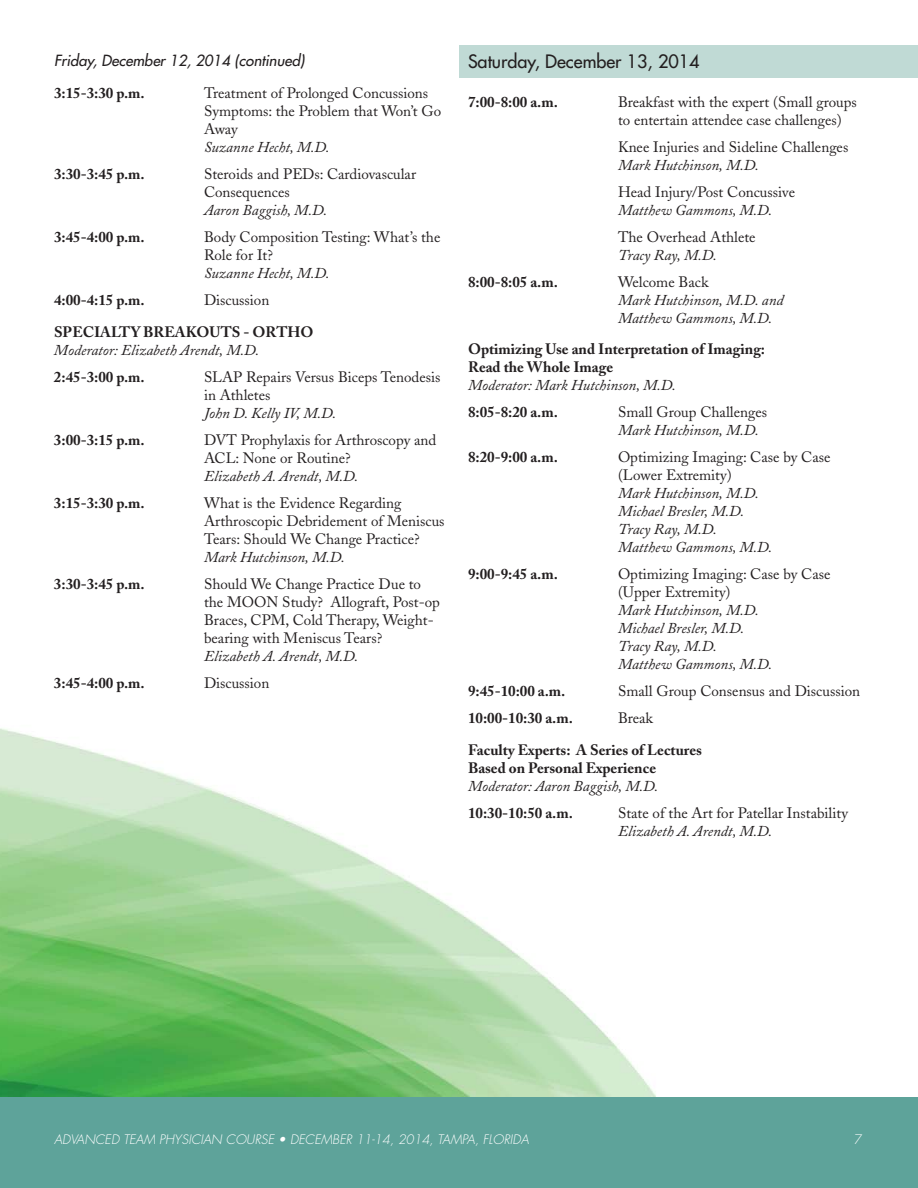
<style>
.page{position:relative;width:918px;height:1188px;background:#fff}
.page>*{position:absolute;margin:0;border:0;box-sizing:border-box;transform-origin:0 0}
.t1{font:18px "Futura";color:#231f20}
.t2{font:15px/18px "Adobe Caslon";color:#231f20}
.t3{font:italic 15px/18px "Adobe Caslon";color:#231f20}
.t4{font:700 15px/18px "Adobe Caslon";color:#231f20}
.t5{font:italic 15px "Futura";color:#231f20}
.t6{font:italic 300 12.75px "Futura";color:#fff}
.t7{font:300 12.75px "Futura";color:#fff}
</style>
<div class="page">
<img style="left:0;top:728px;width:656px;height:369px">
<div style="left:459px;top:45px;width:459px;height:33px;background:#c0dad5"></div>
<div style="left:0;top:1097px;width:918px;height:91px;background:#5ea39a"></div>
<p class="t5" style="left:54px;top:51px;width:252px">Friday, December 12, 2014 (continued)</p>
<p class="t4" style="left:54px;top:84px;width:92px">3:15-3:30 p.m.</p>
<p class="t2" style="left:204px;top:84px;width:239px">Treatment of Prolonged Concussions<br>Symptoms: the Problem that Won’t Go<br>Away</p>
<p class="t3" style="left:204px;top:139px;width:127px">Suzanne Hecht, M.D.</p>
<p class="t4" style="left:54px;top:165px;width:92px">3:30-3:45 p.m.</p>
<p class="t2" style="left:204px;top:165px;width:214px">Steroids and PEDs: Cardiovascular<br>Consequences</p>
<p class="t3" style="left:204px;top:202px;width:125px">Aaron Baggish, M.D.</p>
<p class="t4" style="left:54px;top:228px;width:92px">3:45-4:00 p.m.</p>
<p class="t2" style="left:204px;top:228px;width:238px">Body Composition Testing: What’s the<br>Role for It?</p>
<p class="t3" style="left:204px;top:265px;width:127px">Suzanne Hecht, M.D.</p>
<p class="t4" style="left:54px;top:291px;width:92px">4:00-4:15 p.m.</p>
<p class="t2" style="left:204px;top:291px;width:67px">Discussion</p>
<p class="t4" style="left:54px;top:322px;width:261px">SPECIALTY BREAKOUTS - ORTHO</p>
<p class="t3" style="left:54px;top:341px;width:207px">Moderator: Elizabeth Arendt, M.D.</p>
<p class="t4" style="left:54px;top:367px;width:92px">2:45-3:00 p.m.</p>
<p class="t2" style="left:204px;top:368px;width:238px">SLAP Repairs Versus Biceps Tenodesis in Athletes</p>
<p class="t3" style="left:204px;top:404px;width:134px">John D. Kelly IV, M.D.</p>
<p class="t4" style="left:54px;top:430px;width:92px">3:00-3:15 p.m.</p>
<p class="t2" style="left:204px;top:431px;width:234px">DVT Prophylaxis for Arthroscopy and<br>ACL: None or Routine?</p>
<p class="t3" style="left:204px;top:467px;width:156px">Elizabeth A. Arendt, M.D.</p>
<p class="t4" style="left:54px;top:493px;width:92px">3:15-3:30 p.m.</p>
<p class="t2" style="left:204px;top:494px;width:242px">What is the Evidence Regarding<br>Arthroscopic Debridement of Meniscus<br>Tears: Should We Change Practice?</p>
<p class="t3" style="left:204px;top:548px;width:142px">Mark Hutchinson, M.D.</p>
<p class="t4" style="left:54px;top:574px;width:92px">3:30-3:45 p.m.</p>
<p class="t2" style="left:204px;top:575px;width:237px">Should We Change Practice Due to the MOON Study? Allograft, Post-op Braces, CPM, Cold Therapy, Weight&shy;bearing with Meniscus Tears?</p>
<p class="t3" style="left:204px;top:647px;width:156px">Elizabeth A. Arendt, M.D.</p>
<p class="t4" style="left:54px;top:673px;width:92px">3:45-4:00 p.m.</p>
<p class="t2" style="left:204px;top:674px;width:67px">Discussion</p>
<p class="t1" style="left:468px;top:50px;width:233px">Saturday, December 13, 2014</p>
<p class="t4" style="left:468px;top:92px;width:91px">7:00-8:00 a.m.</p>
<p class="t2" style="left:618px;top:93px;width:240px">Breakfast with the expert (Small groups to entertain attendee case challenges)</p>
<p class="t2" style="left:618px;top:138px;width:232px">Knee Injuries and Sideline Challenges</p>
<p class="t3" style="left:618px;top:156px;width:142px">Mark Hutchinson, M.D.</p>
<p class="t2" style="left:618px;top:183px;width:179px">Head Injury/Post Concussive</p>
<p class="t3" style="left:618px;top:201px;width:156px">Matthew Gammons, M.D.</p>
<p class="t2" style="left:618px;top:228px;width:139px">The Overhead Athlete</p>
<p class="t3" style="left:618px;top:246px;width:100px">Tracy Ray, M.D.</p>
<p class="t4" style="left:468px;top:272px;width:91px">8:00-8:05 a.m.</p>
<p class="t2" style="left:618px;top:273px;width:92px">Welcome Back</p>
<p class="t3" style="left:618px;top:291px;width:167px">Mark Hutchinson, M.D. and<br>Matthew Gammons, M.D.</p>
<p class="t4" style="left:468px;top:340px;width:299px">Optimizing Use and Interpretation of Imaging:<br>Read the Whole Image</p>
<p class="t3" style="left:468px;top:377px;width:209px">Moderator: Mark Hutchinson, M.D.</p>
<p class="t4" style="left:468px;top:403px;width:91px">8:05-8:20 a.m.</p>
<p class="t2" style="left:618px;top:403px;width:151px">Small Group Challenges</p>
<p class="t3" style="left:618px;top:422px;width:142px">Mark Hutchinson, M.D.</p>
<p class="t4" style="left:468px;top:448px;width:91px">8:20-9:00 a.m.</p>
<p class="t2" style="left:618px;top:448px;width:214px">Optimizing Imaging: Case by Case (Lower Extremity)</p>
<p class="t3" style="left:618px;top:485px;width:156px">Mark Hutchinson, M.D.<br>Michael Bresler, M.D.<br>Tracy Ray, M.D.<br>Matthew Gammons, M.D.</p>
<p class="t4" style="left:468px;top:565px;width:91px">9:00-9:45 a.m.</p>
<p class="t2" style="left:618px;top:565px;width:214px">Optimizing Imaging: Case by Case (Upper Extremity)</p>
<p class="t3" style="left:618px;top:602px;width:156px">Mark Hutchinson, M.D.<br>Michael Bresler, M.D.<br>Tracy Ray, M.D.<br>Matthew Gammons, M.D.</p>
<p class="t4" style="left:468px;top:682px;width:99px">9:45-10:00 a.m.</p>
<p class="t2" style="left:618px;top:682px;width:244px">Small Group Consensus and Discussion</p>
<p class="t4" style="left:468px;top:709px;width:106px">10:00-10:30 a.m.</p>
<p class="t2" style="left:618px;top:709px;width:37px">Break</p>
<p class="t4" style="left:468px;top:740px;width:235px">Faculty Experts: A Series of Lectures<br>Based on Personal Experience</p>
<p class="t3" style="left:468px;top:777px;width:192px">Moderator: Aaron Baggish, M.D.</p>
<p class="t4" style="left:468px;top:803px;width:106px">10:30-10:50 a.m.</p>
<p class="t2" style="left:618px;top:804px;width:232px">State of the Art for Patellar Instability</p>
<p class="t3" style="left:618px;top:822px;width:156px">Elizabeth A. Arendt, M.D.</p>
<p class="t6" style="left:54px;top:1131px;width:477px">ADVANCED TEAM PHYSICIAN COURSE • DECEMBER 11-14, 2014, TAMPA, FLORIDA</p>
<p class="t7" style="left:855px;top:1131px;width:9px">7</p>
</div>
